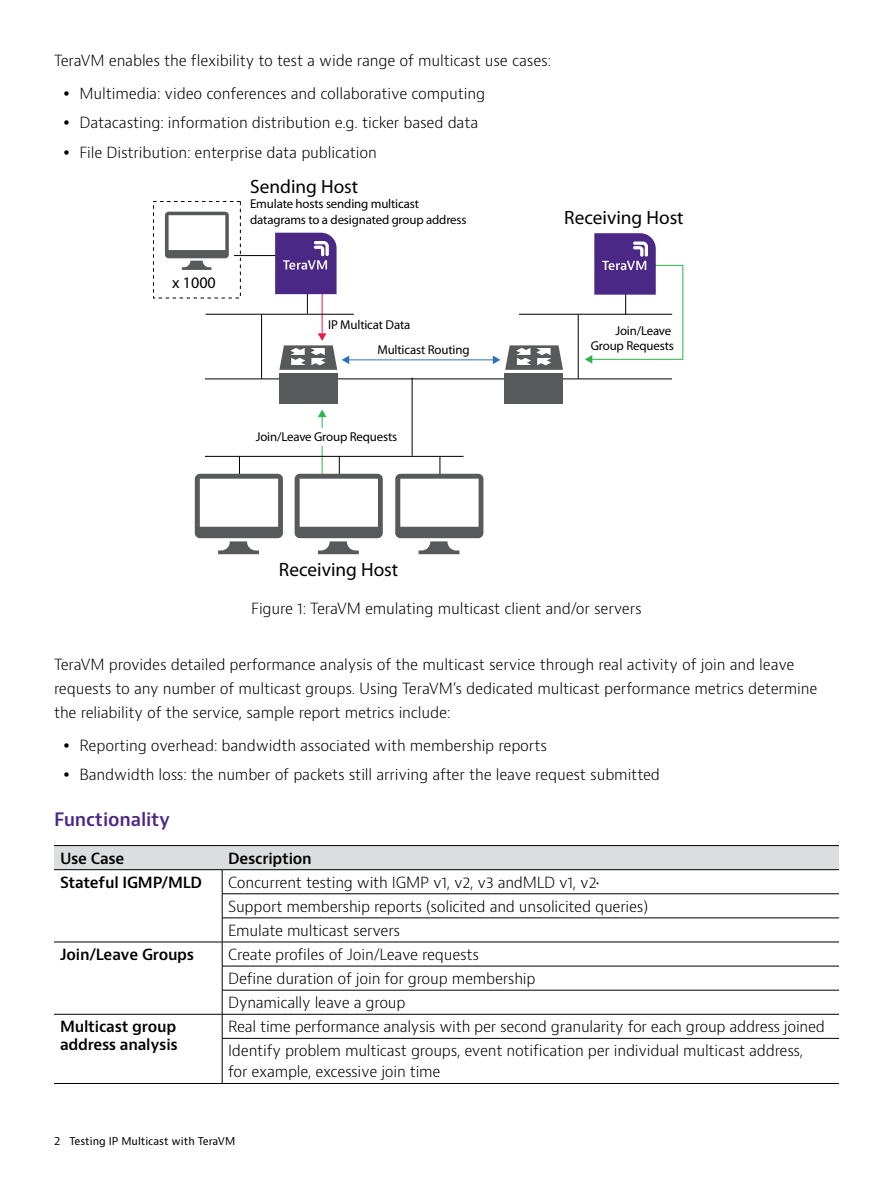
<style>
.page{position:relative;width:893px;height:1191px;background:#fff}
.page>*{position:absolute;margin:0;border:0;box-sizing:border-box;transform-origin:0 0}
.t1{font:19.35px "Myriad Pro";color:#000}
.t2{font:600 18px "Bernino Sans";letter-spacing:-.01em;color:#4b2885}
.t3{font:16.05px "Myriad Pro";color:#000}
.t4{font:300 15px/24.2px "Bernino Sans";letter-spacing:-.015em;color:#000}
.t5{font:600 15px/18px "Bernino Sans";letter-spacing:-.015em;color:#000}
.t6{font:12.9px/15.5px "Myriad Pro";letter-spacing:-.01em;color:#000}
.t7{font:10.5px "Bernino Sans";color:#000}
</style>
<div class="page">
<hr style="left:234px;top:255px;width:54px;height:1px;background:#000">
<hr style="left:348px;top:359px;width:146px;height:1px;background:#3170b8">
<svg style="left:165px;top:212px;width:64px;height:58px"></svg>
<hr style="left:625px;top:284px;width:1px;height:30px;background:#000">
<hr style="left:307px;top:284px;width:1px;height:30px;background:#000">
<hr style="left:322px;top:288px;width:1px;height:47px;background:#ed1844">
<hr style="left:322px;top:416px;width:1px;height:61px;background:#2cb34a">
<svg style="left:318px;top:409px;width:8px;height:8px"></svg>
<hr style="left:261px;top:314px;width:1px;height:65px;background:#000">
<hr style="left:412px;top:377px;width:1px;height:79px;background:#000">
<hr style="left:578px;top:314px;width:1px;height:65px;background:#000">
<hr style="left:206px;top:314px;width:148px;height:1px;background:#000">
<hr style="left:519px;top:314px;width:153px;height:1px;background:#000">
<hr style="left:205px;top:378px;width:467px;height:1px;background:#000">
<hr style="left:205px;top:456px;width:258px;height:1px;background:#000">
<svg style="left:275px;top:233px;width:62px;height:61px;background:#5c3d91"></svg>
<div style="left:153px;top:201px;width:88px;height:97px;border:1px dashed #000"></div>
<svg style="left:279px;top:333px;width:70px;height:37px"></svg>
<div style="left:279px;top:373px;width:58px;height:30px;background:#58595b"></div>
<svg style="left:493px;top:345px;width:70px;height:25px"></svg>
<div style="left:505px;top:373px;width:58px;height:30px;background:#58595b"></div>
<div style="left:303px;top:428px;width:35px;height:17px;background:#fff"></div>
<svg style="left:295px;top:456px;width:88px;height:98px"></svg>
<svg style="left:195px;top:456px;width:88px;height:98px"></svg>
<svg style="left:395px;top:456px;width:88px;height:98px"></svg>
<hr style="left:591px;top:359px;width:92px;height:1px;background:#2cb34a">
<svg style="left:585px;top:355px;width:7px;height:9px"></svg>
<hr style="left:653px;top:265px;width:30px;height:1px;background:#2cb34a">
<hr style="left:682px;top:265px;width:1px;height:95px;background:#2cb34a">
<svg style="left:594px;top:233px;width:62px;height:62px;background:#5e3f92"></svg>
<hr style="left:222px;top:1038px;width:617px;height:1px;background:#000">
<hr style="left:54px;top:1083px;width:168px;height:1px;background:#000">
<hr style="left:222px;top:1083px;width:617px;height:1px;background:#000">
<svg style="left:54px;top:845px;width:785px;height:193px"></svg>
<hr style="left:222px;top:1038px;width:1px;height:45px;background:#000">
<p class="t4" style="left:80px;top:45px;width:473px;line-height:32.5px;text-indent:-26px">TeraVM enables the flexibility to test a wide range of multicast use cases:<br>Multimedia: video conferences and collaborative computing</p>
<p class="t4" style="left:80px;top:108px;width:400px;line-height:29.5px">Datacasting: information distribution e.g. ticker based data<br>File Distribution: enterprise data publication</p>
<p class="t3" style="left:172px;top:272px;width:45px">x 1000</p>
<p class="t1" style="left:250px;top:174px;width:110px">Sending Host</p>
<p class="t6" style="left:250px;top:196px;width:218px">Emulate hosts sending multicast datagrams to a designated group address</p>
<p class="t1" style="left:564px;top:205px;width:121px">Receiving Host</p>
<p class="t6" style="left:377px;top:312px;width:94px;line-height:24.6px;text-indent:-49px">IP Multicat Data<br>Multicast Routing</p>
<p class="t6" style="left:591px;top:323px;width:85px;text-align:right">Join/Leave<br>Group Requests</p>
<p class="t6" style="left:256px;top:429px;width:143px">Join/Leave Group Requests</p>
<p class="t1" style="left:279px;top:558px;width:121px">Receiving Host</p>
<p class="t4" style="left:251px;top:596px;width:392px">Figure 1: TeraVM emulating multicast client and/or servers</p>
<p class="t4" style="left:54px;top:653px;width:765px">TeraVM provides detailed performance analysis of the multicast service through real activity of join and leave requests to any number of multicast groups. Using TeraVM’s dedicated multicast performance metrics determine the reliability of the service, sample report metrics include:</p>
<p class="t4" style="left:80px;top:731px;width:582px;line-height:29.5px">Reporting overhead: bandwidth associated with membership reports<br>Bandwidth loss: the number of packets still arriving after the leave request submitted</p>
<p class="t2" style="left:54px;top:807px;width:118px">Functionality</p>
<p class="t5" style="left:60px;top:849px;width:66px">Use Case</p>
<p class="t5" style="left:228px;top:849px;width:85px">Description</p>
<p class="t5" style="left:60px;top:873px;width:144px">Stateful IGMP/MLD</p>
<p class="t4" style="left:228px;top:870px;width:422px">Concurrent testing with IGMP v1, v2, v3 andMLD v1, v2•<br>Support membership reports (solicited and unsolicited queries)<br>Emulate multicast servers</p>
<p class="t5" style="left:60px;top:946px;width:136px">Join/Leave Groups</p>
<p class="t4" style="left:228px;top:942px;width:309px">Create profiles of Join/Leave requests<br>Define duration of join for group membership<br>Dynamically leave a group</p>
<p class="t5" style="left:60px;top:1018px;width:119px">Multicast group address analysis</p>
<p class="t4" style="left:228px;top:1015px;width:598px">Real time performance analysis with per second granularity for each group address joined<br>Identify problem multicast groups, event notification per individual multicast address,</p>
<p class="t4" style="left:228px;top:1060px;width:214px">for example, excessive join time</p>
<p class="t7" style="left:54px;top:1134px;width:183px">2 Testing IP Multicast with TeraVM</p>
</div>
